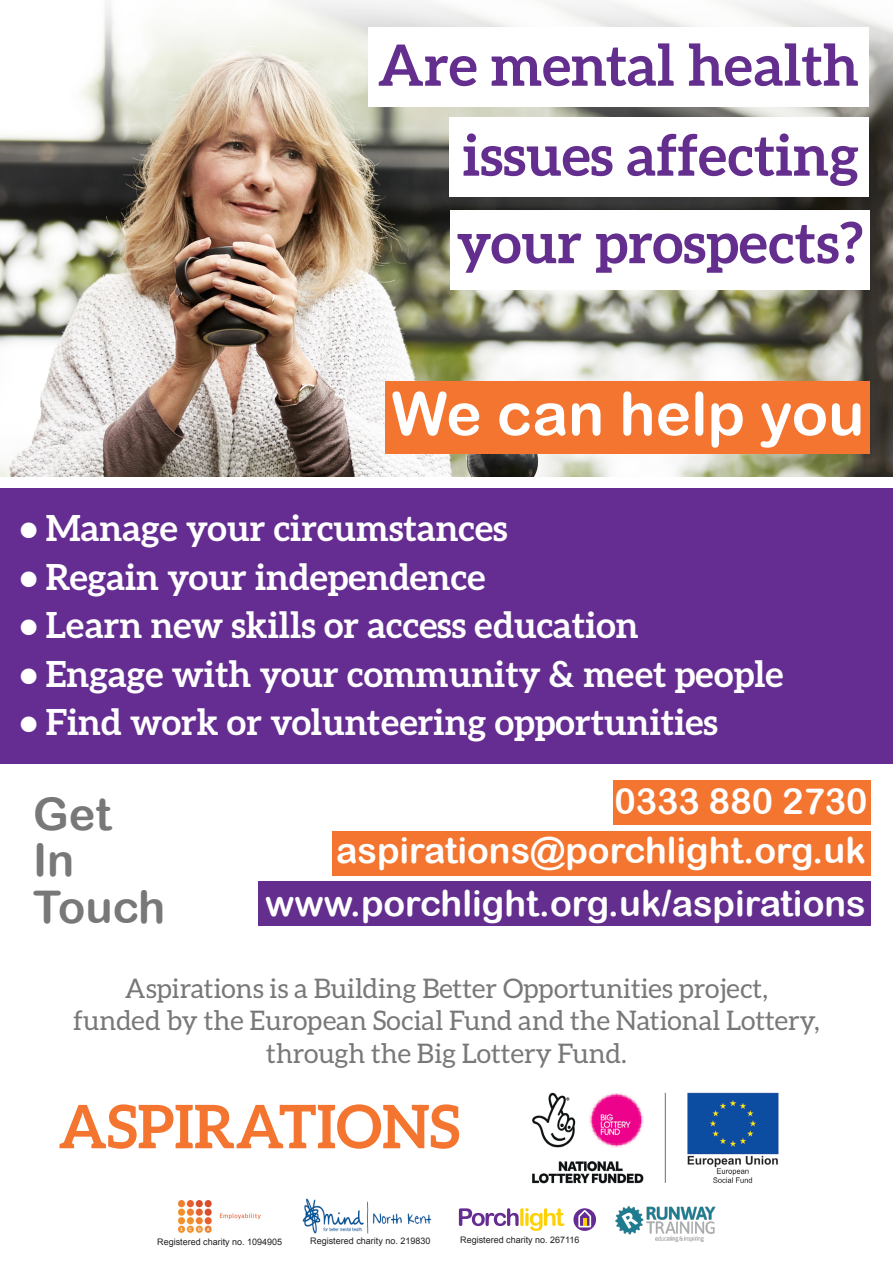
<style>
.page{position:relative;width:893px;height:1263px;background:#fff}
.page>*{position:absolute;margin:0;border:0;box-sizing:border-box;transform-origin:0 0}
.Small_header{font:60px "Arial Rounded MT Bold";color:#fff}
.t1{font:700 60px "Aleo";color:#f37530}
.Small_header-2{font:700 57px "Aleo";color:#642e8f}
.t2{font:45px "Arial Rounded MT Bold";color:#777877}
.Small_header-3{font:700 36px "Aleo";color:#fff}
.t3{font:36px "Arial Rounded MT Bold";color:#fff}
.t4{font:27px/32.4px "Aleo";color:#777877;text-align:center}
.Small_header-4{font:9px "Arial";color:#231f20}
</style>
<div class="page">
<img style="left:0;top:0;width:893px;height:476px">
<img style="left:303px;top:1198px;width:128px;height:36px">
<img style="left:616px;top:1206px;width:100px;height:36px">
<svg style="left:573px;top:1208px;width:23px;height:23px"></svg>
<svg style="left:578px;top:1210px;width:13px;height:17px"></svg>
<svg style="left:459px;top:1208px;width:105px;height:23px"></svg>
<div style="left:0;top:488px;width:893px;height:275px;background:#652d91"></div>
<img style="left:178px;top:1200px;width:83px;height:33px">
<div style="left:368px;top:28px;width:500px;height:79px;background:#fff"></div>
<div style="left:449px;top:117px;width:420px;height:79px;background:#fff"></div>
<div style="left:450px;top:210px;width:420px;height:79px;background:#fff"></div>
<div style="left:385px;top:382px;width:485px;height:72px;background:#f37530"></div>
<div style="left:258px;top:881px;width:613px;height:45px;background:#642e8f"></div>
<div style="left:332px;top:831px;width:539px;height:45px;background:#f37530"></div>
<div style="left:613px;top:780px;width:258px;height:45px;background:#f37530"></div>
<img style="left:532px;top:1092px;width:247px;height:92px">
<p class="Small_header-2" style="left:378px;top:32px;width:483px">Are mental health</p>
<p class="Small_header-2" style="left:462px;top:122px;width:398px">issues affecting</p>
<p class="Small_header-2" style="left:457px;top:210px;width:408px">your prospects?</p>
<p class="Small_header" style="left:391px;top:378px;width:474px">We can help you</p>
<p class="Small_header-3" style="left:20px;top:507px;width:489px">• Manage your circumstances</p>
<p class="Small_header-3" style="left:20px;top:556px;width:467px">• Regain your independence</p>
<p class="Small_header-3" style="left:20px;top:604px;width:620px">• Learn new skills or access education</p>
<p class="Small_header-3" style="left:20px;top:653px;width:765px">• Engage with your community &amp; meet people</p>
<p class="Small_header-3" style="left:20px;top:701px;width:699px">• Find work or volunteering opportunities</p>
<p class="t2" style="left:33px;top:787px;width:80px">Get</p>
<p class="t3" style="left:614px;top:779px;width:255px">0333 880 2730</p>
<p class="t2" style="left:33px;top:833px;width:43px">In</p>
<p class="t2" style="left:33px;top:880px;width:134px">Touch</p>
<p class="t3" style="left:336px;top:828px;width:531px">aspirations@porchlight.org.uk</p>
<p class="t3" style="left:265px;top:882px;width:602px">www.porchlight.org.uk/aspirations</p>
<p class="t4" style="left:125px;top:971px;width:644px">Aspirations is a Building Better Opportunities project,</p>
<p class="t4" style="left:73px;top:1004px;width:748px">funded by the European Social Fund and the National Lottery, through the Big Lottery Fund.</p>
<p class="t1" style="left:58px;top:1092px;width:403px">ASPIRATIONS</p>
<p class="Small_header-4" style="left:157px;top:1235px;width:127px">Registered charity no. 1094905</p>
<p class="Small_header-4" style="left:310px;top:1235px;width:122px">Registered charity no. 219830</p>
<p class="Small_header-4" style="left:460px;top:1234px;width:121px">Registered charity no. 267116</p>
</div>
